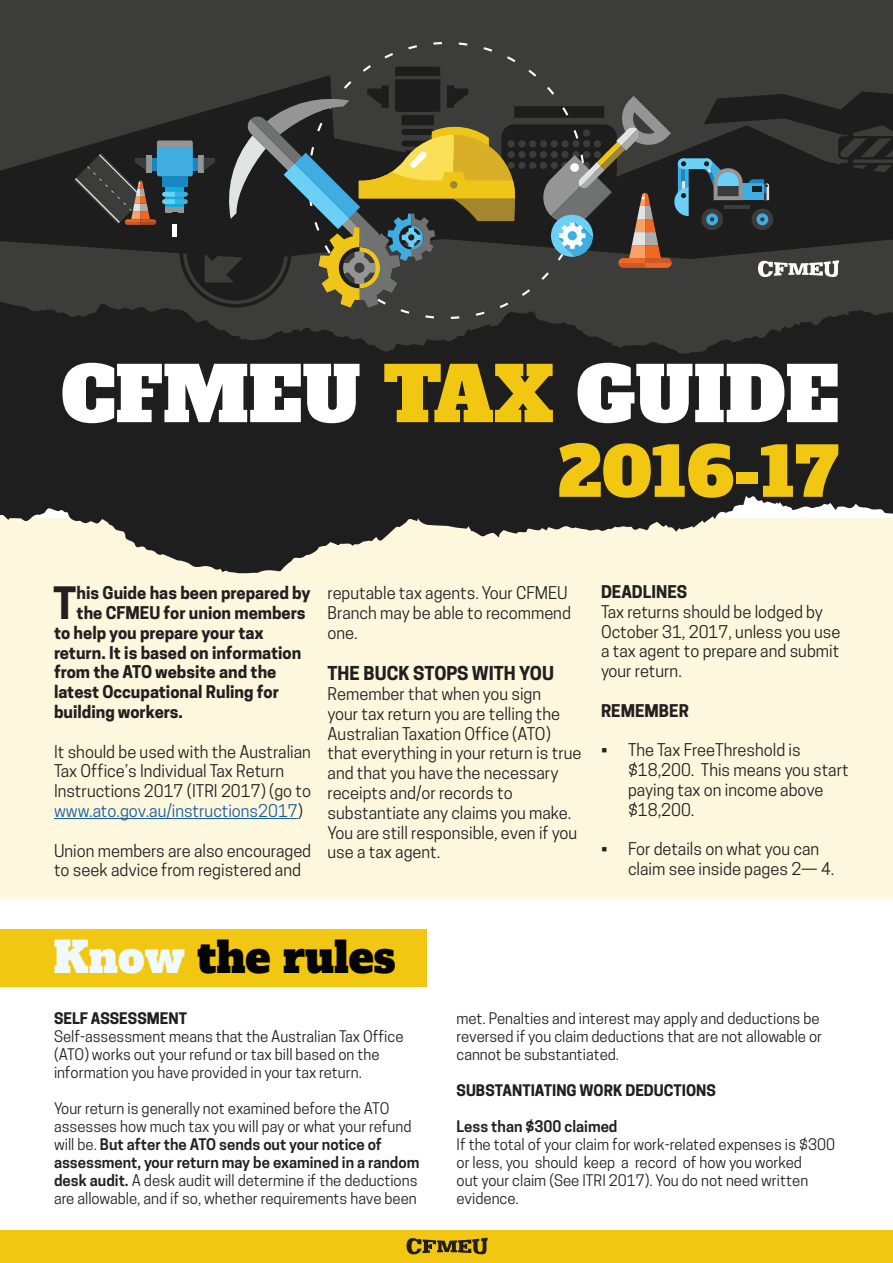
<style>
.page{position:relative;width:893px;height:1263px;background:#fff}
.page>*{position:absolute;margin:0;border:0;box-sizing:border-box;transform-origin:0 0}
.t1{font:75px "Alfa Slab One";color:#fff}
.t2{font:67.5px "Alfa Slab One";color:#f2c711}
.t3{font:42px "Alfa Slab One";color:#040503}
.t4{font:700 41.85px "Cooper Hewitt";color:#231f20}
.Paragraph_Style_1{font:700 18px "Cooper Hewitt";color:#231f20}
.t5{font:16.5px/19.8px "Cooper Hewitt";color:#231f20}
.t6{font:700 16.5px "Cooper Hewitt";color:#231f20}
.t7{font:15px/18px "Cooper Hewitt";color:#231f20}
.t8{font:700 15px "Cooper Hewitt";color:#231f20}
.t9{font:600 15px "Cooper Hewitt";color:#231f20}
.s1{color:#f2c711}
.s2{color:#175d9e}
.s3{color:#f0f9fb}
.s4{font-weight:600}
</style>
<div class="page">
<div style="left:0;top:519px;width:893px;height:380px;background:#fdf7de"></div>
<hr style="left:54px;top:818px;width:244px;height:1px;background:#175d9e">
<div style="left:0;top:1230px;width:893px;height:33px;background:#f2c711"></div>
<div style="left:0;top:929px;width:426px;height:58px;background:#f2c711"></div>
<div style="left:0;top:0;width:893px;height:291px;background:#3c3c3b"></div>
<svg style="left:0;top:75px;width:893px;height:184px;background:#2b2b2a"></svg>
<div style="left:308px;top:42px;width:277px;height:25px;background:#3c3c3b"></div>
<div style="left:695px;top:208px;width:84px;height:11px;background:#1c1d1c"></div>
<div style="left:725px;top:204px;width:25px;height:5px;background:#3c3c3b"></div>
<hr style="left:714px;top:200px;width:47px;height:4px;background:#1c1d1c">
<svg style="left:751px;top:209px;width:22px;height:21px"></svg>
<svg style="left:701px;top:209px;width:22px;height:21px"></svg>
<div style="left:678px;top:158px;width:34px;height:11px;background:#6bcff6;border-radius:5px"></div>
<svg style="left:74px;top:67px;width:615px;height:224px;background:#47493f"></svg>
<svg style="left:701px;top:91px;width:192px;height:110px;background:#282d2e"></svg>
<svg style="left:406px;top:1237px;width:81px;height:17px"></svg>
<svg style="left:758px;top:260px;width:81px;height:17px"></svg>
<svg style="left:0;top:291px;width:893px;height:282px;background:#43423e"></svg>
<p class="t1" style="left:61px;top:329px;width:779px">CFMEU <span class="s1">TAX</span> GUIDE</p>
<p class="t2" style="left:558px;top:413px;width:282px">2016-17</p>
<p class="t4" style="left:53px;top:578px;width:25px">T</p>
<p class="t6" style="left:77px;top:583px;width:235px">his Guide has been prepared by</p>
<p class="t6" style="left:77px;top:603px;width:230px">the CFMEU for union members</p>
<p class="t6" style="left:54px;top:623px;width:211px">to help you prepare your tax</p>
<p class="t6" style="left:54px;top:643px;width:249px">return. It is based on information</p>
<p class="t6" style="left:54px;top:662px;width:224px">from the ATO website and the</p>
<p class="t6" style="left:54px;top:682px;width:227px">latest Occupational Ruling for</p>
<p class="t6" style="left:54px;top:702px;width:130px">building workers.</p>
<p class="t5" style="left:54px;top:741px;width:259px">It should be used with the Australian Tax Office’s Individual Tax Return Instructions 2017 (ITRI 2017) (go to <span class="s2">www.ato.gov.au/instructions2017</span>)</p>
<p class="t5" style="left:54px;top:840px;width:259px">Union members are also encouraged to seek advice from registered and</p>
<p class="t5" style="left:328px;top:583px;width:245px">reputable tax agents. Your CFMEU<br>Branch may be able to recommend one.</p>
<p class="Paragraph_Style_1" style="left:328px;top:663px;width:228px">THE BUCK STOPS WITH YOU</p>
<p class="t5" style="left:328px;top:684px;width:255px">Remember that when you sign<br>your tax return you are telling the<br>Australian Taxation Office (ATO) that everything in your return is true and that you have the necessary receipts and/or records to substantiate any claims you make.<br>You are still responsible, even if you use a tax agent.</p>
<p class="t6" style="left:601px;top:582px;width:88px">DEADLINES</p>
<p class="t5" style="left:601px;top:602px;width:241px">Tax returns should be lodged by<br>October 31, 2017, unless you use a tax agent to prepare and submit your return.</p>
<p class="t6" style="left:601px;top:701px;width:90px">REMEMBER</p>
<p class="t5" style="left:628px;top:740px;width:222px;text-indent:-27px">• The Tax FreeThreshold is $18,200. This means you start paying tax on income above $18,200.</p>
<p class="t5" style="left:628px;top:839px;width:208px;text-indent:-27px">• For details on what you can claim see inside pages 2— 4.</p>
<p class="t3" style="left:54px;top:921px;width:343px"><span class="s3">Know</span> the rules</p>
<p class="t8" style="left:54px;top:1010px;width:135px">SELF ASSESSMENT</p>
<p class="t7" style="left:54px;top:1028px;width:351px">Self-assessment means that the Australian Tax Office (ATO) works out your refund or tax bill based on the information you have provided in your tax return.</p>
<p class="t7" style="left:54px;top:1100px;width:367px">Your return is generally not examined before the ATO assesses how much tax you will pay or what your refund will be. <span class="s4">But after the ATO sends out your notice of assessment, your return may be examined in a random desk audit.</span> A desk audit will determine if the deductions are allowable, and if so, whether requirements have been</p>
<p class="t7" style="left:457px;top:1010px;width:367px">met. Penalties and interest may apply and deductions be reversed if you claim deductions that are not allowable or cannot be substantiated.</p>
<p class="t8" style="left:457px;top:1082px;width:261px">SUBSTANTIATING WORK DEDUCTIONS</p>
<p class="t9" style="left:457px;top:1118px;width:162px">Less than $300 claimed</p>
<p class="t7" style="left:457px;top:1136px;width:380px">If the total of your claim for work-related expenses is $300 or less, you should keep a record of how you worked<br>out your claim (See ITRI 2017). You do not need written evidence.</p>
</div>
